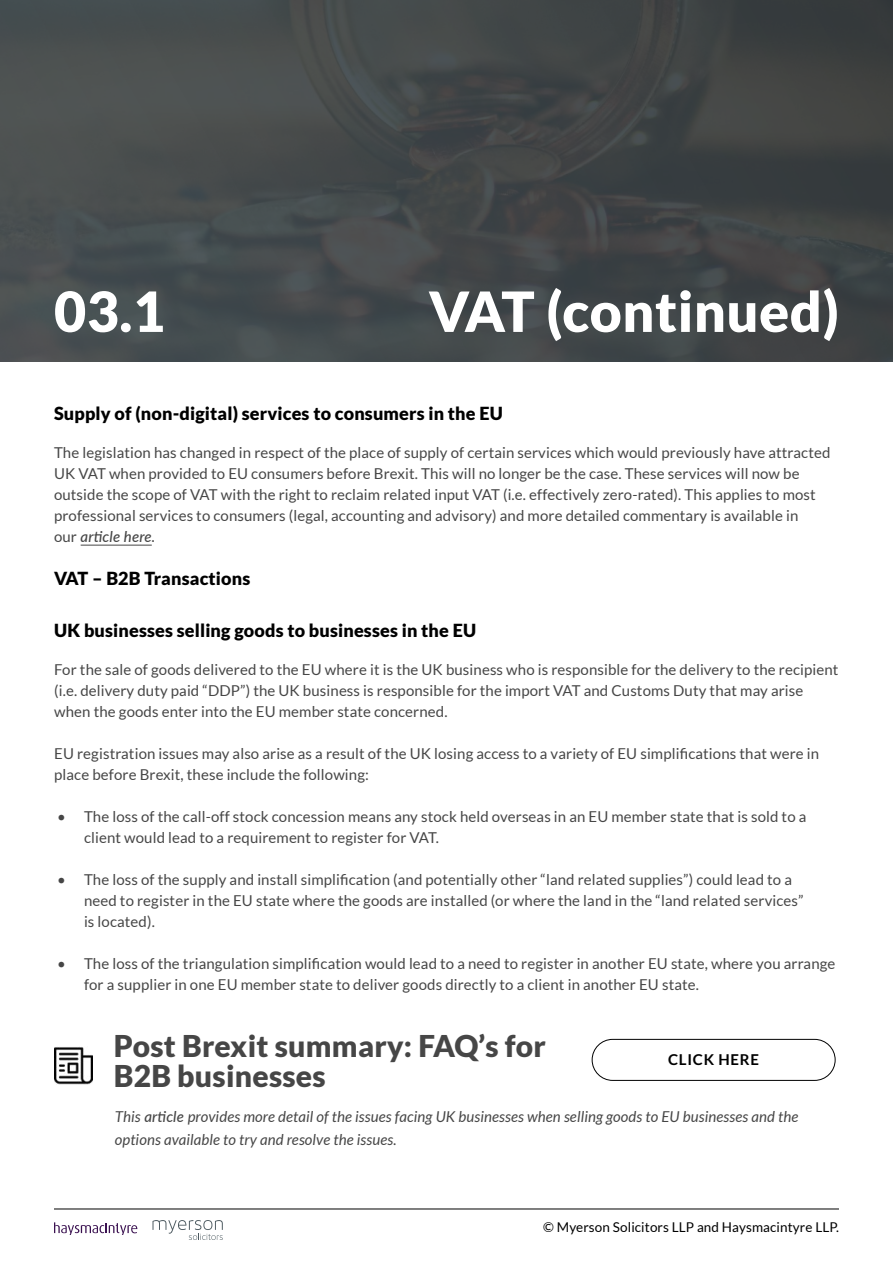
<style>
.page{position:relative;width:893px;height:1263px;background:#fff}
.page>*{position:absolute;margin:0;border:0;box-sizing:border-box;transform-origin:0 0}
.t1{font:900 55.5px "Lato";letter-spacing:.01em;color:#fff}
.t2{font:900 30px/30px "Lato";letter-spacing:.01em;color:#464646}
.t3{font:900 18px "Lato";letter-spacing:.01em;color:#000}
.t4{font:15px/21px "Lato";letter-spacing:.01em;color:#464646}
.t5{font:italic 15px/22.5px "Lato";letter-spacing:.01em;color:#464646}
.t6{font:700 15px "Lato";letter-spacing:.05em;color:#000}
.t7{font:13.5px "Lato";letter-spacing:.01em;color:#000}
.s1{font-weight:500;font-style:italic}
.s2{font-weight:500}
</style>
<div class="page">
<img style="left:0;top:0;width:893px;height:361px">
<hr style="left:54px;top:1208px;width:785px;height:1px;background:#000">
<svg style="left:54px;top:1222px;width:83px;height:13px"></svg>
<svg style="left:152px;top:1220px;width:71px;height:20px"></svg>
<hr style="left:81px;top:545px;width:71px;height:1px;background:#464646">
<div style="left:592px;top:1039px;width:243px;height:42px;border:1px solid #000;border-radius:21px"></div>
<img style="left:54px;top:1047px;width:39px;height:38px">
<h1 class="t1" style="left:54px;top:279px;width:112px">03.1</h1>
<h1 class="t1" style="left:429px;top:279px;width:412px">VAT (continued)</h1>
<p class="t3" style="left:54px;top:402px;width:450px">Supply of (non-digital) services to consumers in the EU</p>
<p class="t4" style="left:54px;top:442px;width:778px">The legislation has changed in respect of the place of supply of certain services which would previously have attracted UK VAT when provided to EU consumers before Brexit. This will no longer be the case. These services will now be outside the scope of VAT with the right to reclaim related input VAT (i.e. effectively zero-rated). This applies to most professional services to consumers (legal, accounting and advisory) and more detailed commentary is available in<br>our <span class="s1">article here.</span></p>
<p class="t3" style="left:54px;top:568px;width:198px">VAT – B2B Transactions</p>
<p class="t3" style="left:54px;top:619px;width:423px">UK businesses selling goods to businesses in the EU</p>
<p class="t4" style="left:54px;top:659px;width:786px">For the sale of goods delivered to the EU where it is the UK business who is responsible for the delivery to the recipient (i.e. delivery duty paid “DDP”) the UK business is responsible for the import VAT and Customs Duty that may arise when the goods enter into the EU member state concerned.</p>
<p class="t4" style="left:54px;top:743px;width:766px">EU registration issues may also arise as a result of the UK losing access to a variety of EU simplifications that were in place before Brexit, these include the following:</p>
<p class="t4" style="left:84px;top:806px;width:724px;text-indent:-27px">• The loss of the call-off stock concession means any stock held overseas in an EU member state that is sold to a client would lead to a requirement to register for VAT.</p>
<p class="t4" style="left:84px;top:869px;width:721px;text-indent:-27px">• The loss of the supply and install simplification (and potentially other “land related supplies”) could lead to a need to register in the EU state where the goods are installed (or where the land in the “land related services” is located).</p>
<p class="t4" style="left:84px;top:953px;width:753px;text-indent:-27px">• The loss of the triangulation simplification would lead to a need to register in another EU state, where you arrange for a supplier in one EU member state to deliver goods directly to a client in another EU state.</p>
<h2 class="t2" style="left:114px;top:1030px;width:434px">Post Brexit summary: FAQ’s for<br>B2B businesses</h2>
<p class="t6" style="left:668px;top:1051px;width:93px">CLICK HERE</p>
<p class="t5" style="left:115px;top:1106px;width:685px">This <span class="s2">article</span> provides more detail of the issues facing UK businesses when selling goods to EU businesses and the options available to try and resolve the issues.</p>
<p class="t7" style="left:543px;top:1220px;width:297px">© Myerson Solicitors LLP and Haysmacintyre LLP.</p>
</div>
